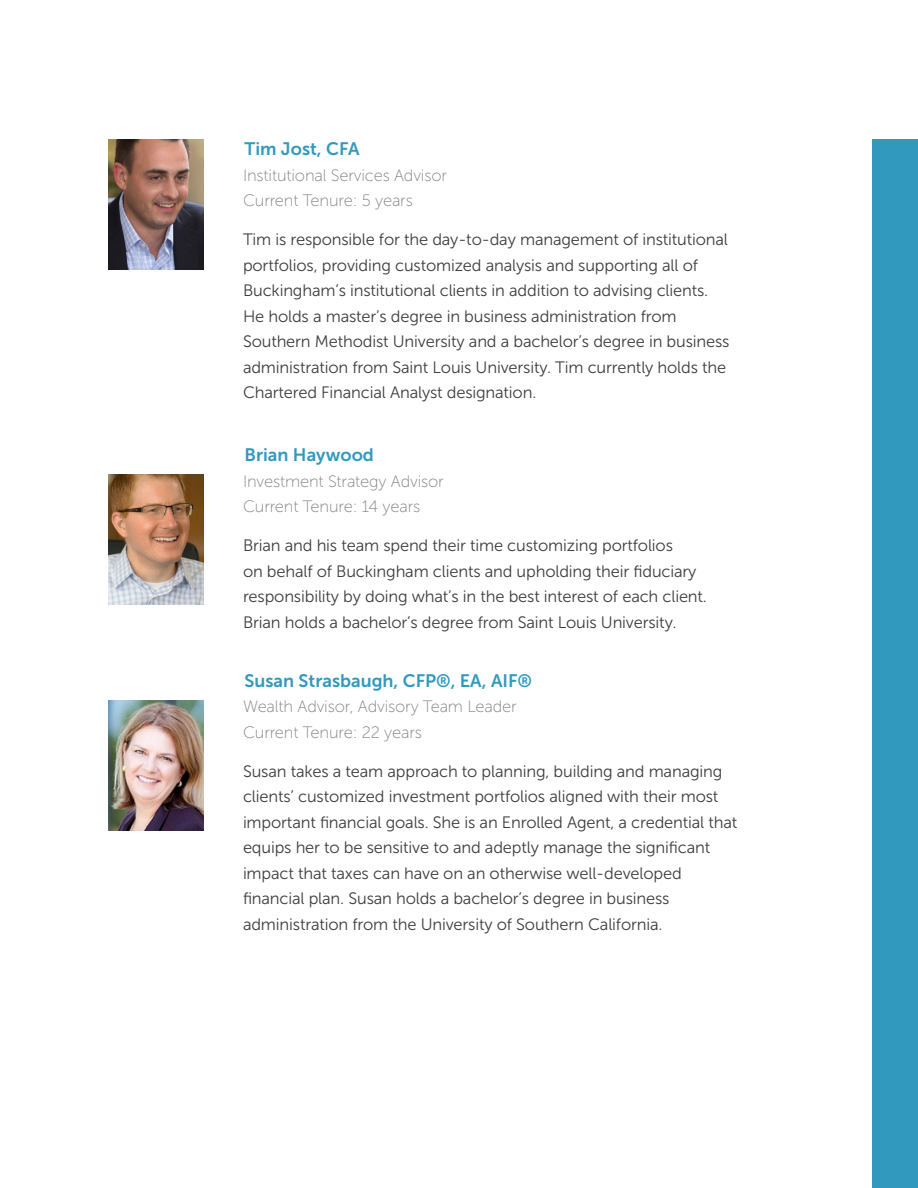
<style>
.page{position:relative;width:918px;height:1188px;background:#fff}
.page>*{position:absolute;margin:0;border:0;box-sizing:border-box;transform-origin:0 0}
.t1{font:18px "Museo Sans 700";color:#3299be}
.t2{font:16.5px/25.5px "Museo Sans 300";letter-spacing:-.01em;color:#3e3e3f}
.t3{font:16.5px/25.5px "Museo Sans 100";letter-spacing:-.01em;color:#808285}
</style>
<div class="page">
<img style="left:108px;top:139px;width:96px;height:130px">
<div style="left:873px;top:139px;width:45px;height:1049px;background:#3299be"></div>
<img style="left:108px;top:474px;width:96px;height:130px">
<img style="left:108px;top:700px;width:96px;height:131px">
<p class="t1" style="left:244px;top:139px;width:117px">Tim Jost, CFA</p>
<p class="t3" style="left:243px;top:162px;width:206px">Institutional Services Advisor<br>Current Tenure: 5 years</p>
<p class="t2" style="left:243px;top:227px;width:488px">Tim is responsible for the day-to-day management of institutional portfolios, providing customized analysis and supporting all of Buckingham’s institutional clients in addition to advising clients.<br>He holds a master’s degree in business administration from Southern Methodist University and a bachelor’s degree in business administration from Saint Louis University. Tim currently holds the Chartered Financial Analyst designation.</p>
<p class="t1" style="left:244px;top:445px;width:131px">Brian Haywood</p>
<p class="t3" style="left:243px;top:468px;width:202px">Investment Strategy Advisor<br>Current Tenure: 14 years</p>
<p class="t2" style="left:243px;top:533px;width:466px">Brian and his team spend their time customizing portfolios<br>on behalf of Buckingham clients and upholding their fiduciary responsibility by doing what’s in the best interest of each client.<br>Brian holds a bachelor’s degree from Saint Louis University.</p>
<p class="t1" style="left:244px;top:670px;width:289px">Susan Strasbaugh, CFP®, EA, AIF®</p>
<p class="t3" style="left:243px;top:694px;width:275px">Wealth Advisor, Advisory Team Leader<br>Current Tenure: 22 years</p>
<p class="t2" style="left:243px;top:758px;width:496px">Susan takes a team approach to planning, building and managing clients’ customized investment portfolios aligned with their most important financial goals. She is an Enrolled Agent, a credential that equips her to be sensitive to and adeptly manage the significant impact that taxes can have on an otherwise well-developed financial plan. Susan holds a bachelor’s degree in business administration from the University of Southern California.</p>
</div>
